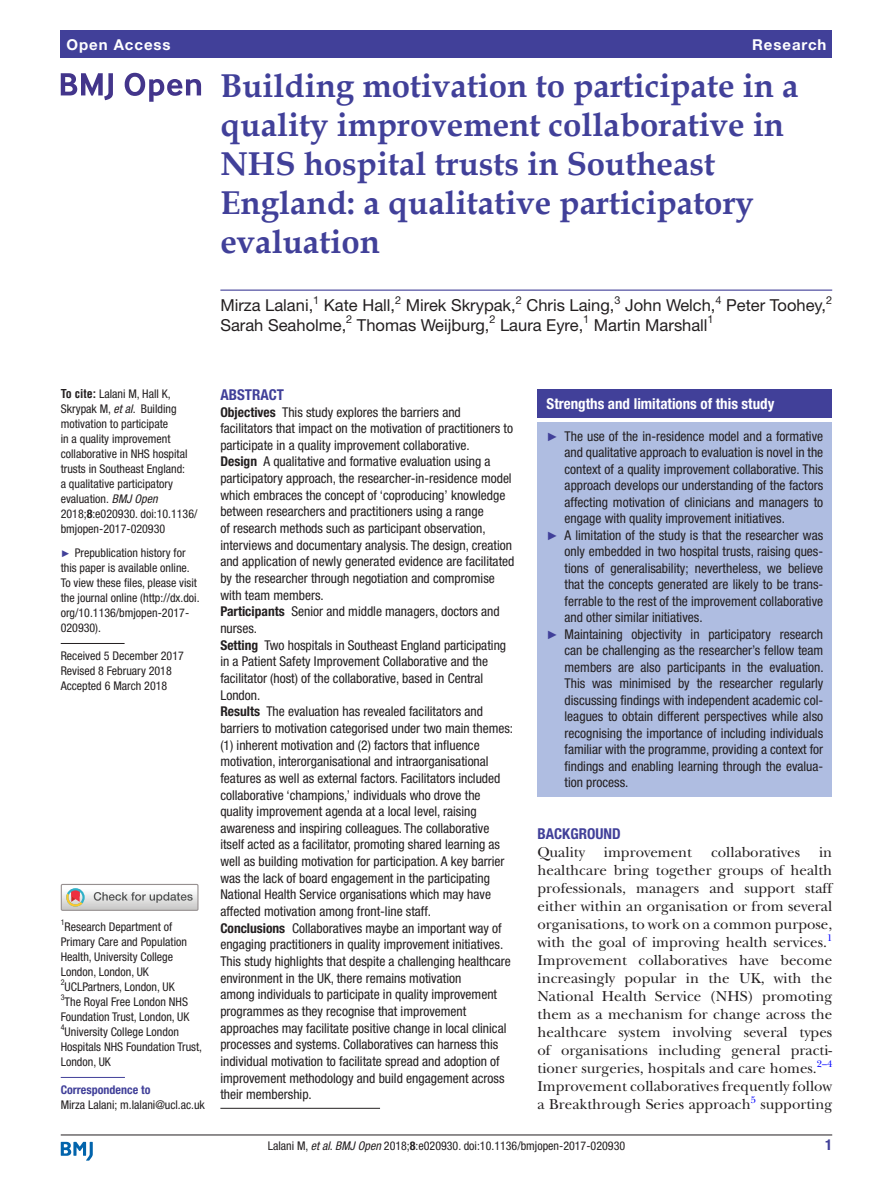
<style>
.page{position:relative;width:893px;height:1191px;background:#fff}
.page>*{position:absolute;margin:0;border:0;box-sizing:border-box;transform-origin:0 0}
.t1{font:700 33px/39px "Book Antiqua";color:#414099}
.t2{font:16.5px "Helvetica Neue LT Std";color:#231f20}
.t3{font:15px/18px "New Baskerville";color:#231f20;text-align:justify}
.t4{font:700 condensed 15px "Helvetica Neue LT Std";color:#fff}
.t5{font:700 condensed 15px "Helvetica Neue LT Std";color:#414099}
.t6{font:700 15px "Helvetica Neue LT Std";letter-spacing:.065em;color:#fff}
.t7{font:condensed 13.5px/16.6px "Helvetica Neue LT Std";color:#231f20}
.t8{font:condensed 12px/15px "Helvetica Neue LT Std";color:#231f20}
.t9{font:700 condensed 12px "Helvetica Neue LT Std";color:#414099}
.t10{font:10.95px "Helvetica Neue LT Std";color:#231f20}
.t11{font:9.9px "New Baskerville";color:#00f}
.t12{font:condensed 7.95px "Helvetica Neue LT Std";color:#231f20}
.s1{font-family:"Helvetica LT Std";font-weight:700}
.s2{font-style:italic}
.s3{font-weight:700}
.s4{font-family:"Arial";font-stretch:normal;font-size:9.75px;color:#414099}
.s5{font-family:"Arial";font-stretch:normal;font-size:12px;color:#414099}
</style>
<div class="page">
<hr style="left:61px;top:1134px;width:771px;height:1px;background:#231f20">
<svg style="left:61px;top:1141px;width:32px;height:19px"></svg>
<div style="left:61px;top:31px;width:771px;height:27px;background:#414099"></div>
<hr style="left:220px;top:289px;width:612px;height:2px;background:#414099">
<hr style="left:61px;top:643px;width:64px;height:1px;background:#231f20">
<hr style="left:61px;top:1077px;width:64px;height:1px;background:#414099">
<svg style="left:61px;top:73px;width:52px;height:27px"></svg>
<svg style="left:125px;top:73px;width:76px;height:29px"></svg>
<div style="left:61px;top:884px;width:138px;height:27px;border:1px solid #969090"></div>
<svg style="left:61px;top:884px;width:137px;height:26px"></svg>
<hr style="left:220px;top:1108px;width:160px;height:1px;background:#231f20">
<div style="left:538px;top:389px;width:294px;height:29px;background:#414099"></div>
<div style="left:538px;top:422px;width:294px;height:374px;background:#afbde1"></div>
<p class="t6" style="left:66px;top:35px;width:106px">Open Access</p>
<p class="t6" style="left:752px;top:35px;width:76px">Research</p>
<h1 class="t1" style="left:220px;top:66px;width:580px">Building motivation to participate in a quality improvement collaborative in<br>NHS hospital trusts in Southeast<br>England: a qualitative participatory evaluation</h1>
<p class="t2" style="left:220px;top:296px;width:94px">Mirza Lalani,</p>
<p class="t10" style="left:313px;top:293px;width:8px">1</p>
<p class="t2" style="left:324px;top:296px;width:73px">Kate Hall,</p>
<p class="t10" style="left:395px;top:293px;width:8px">2</p>
<p class="t2" style="left:406px;top:296px;width:112px">Mirek Skrypak,</p>
<p class="t10" style="left:516px;top:293px;width:8px">2</p>
<p class="t2" style="left:526px;top:296px;width:89px">Chris Laing,</p>
<p class="t10" style="left:614px;top:293px;width:8px">3</p>
<p class="t2" style="left:625px;top:296px;width:92px">John Welch,</p>
<p class="t10" style="left:716px;top:293px;width:8px">4</p>
<p class="t2" style="left:726px;top:296px;width:101px">Peter Toohey,</p>
<p class="t10" style="left:826px;top:293px;width:8px">2</p>
<p class="t2" style="left:220px;top:315px;width:127px">Sarah Seaholme,</p>
<p class="t10" style="left:346px;top:313px;width:8px">2</p>
<p class="t2" style="left:357px;top:315px;width:134px">Thomas Weijburg,</p>
<p class="t10" style="left:489px;top:313px;width:8px">2</p>
<p class="t2" style="left:500px;top:315px;width:85px">Laura Eyre,</p>
<p class="t10" style="left:583px;top:313px;width:8px">1</p>
<p class="t2" style="left:594px;top:315px;width:115px">Martin Marshall</p>
<p class="t10" style="left:708px;top:313px;width:8px">1</p>
<p class="t8" style="left:61px;top:386px;width:138px"><span class="s1">To cite:</span> Lalani M, Hall K,<br>Skrypak M, <span class="s2">et al</span>. Building motivation to participate<br>in a quality improvement collaborative in NHS hospital trusts in Southeast England:<br>a qualitative participatory evaluation. <span class="s2">BMJ Open<br></span>2018;<span class="s3">8</span>:e020930. doi:10.1136/ bmjopen-2017-020930</p>
<p class="t8" style="left:61px;top:545px;width:140px"><span class="s4">►</span> Prepublication history for this paper is available online.<br>To view these files, please visit the journal online (http://dx.doi. org/10.1136/bmjopen-2017-<br>020930).</p>
<p class="t8" style="left:61px;top:648px;width:125px">Received 5 December 2017<br>Revised 8 February 2018<br>Accepted 6 March 2018</p>
<p class="t12" style="left:61px;top:918px;width:5px">1</p>
<p class="t8" style="left:61px;top:919px;width:128px;text-indent:4px">Research Department of<br>Primary Care and Population<br>Health, University College<br>London, London, UK</p>
<p class="t12" style="left:61px;top:978px;width:5px">2</p>
<p class="t8" style="left:61px;top:979px;width:143px;text-indent:4px">UCLPartners, London, UK<br><sup>3</sup>The Royal Free London NHS<br>Foundation Trust, London, UK<br><sup>4</sup>University College London<br>Hospitals NHS Foundation Trust,<br>London, UK</p>
<p class="t9" style="left:61px;top:1082px;width:91px">Correspondence to</p>
<p class="t8" style="left:61px;top:1097px;width:146px">Mirza Lalani; m.lalani@ucl.ac.uk</p>
<p class="t5" style="left:220px;top:385px;width:65px">Abstract</p>
<p class="t7" style="left:220px;top:403px;width:296px"><span class="s3">Objectives</span> This study explores the barriers and facilitators that impact on the motivation of practitioners to participate in a quality improvement collaborative.<br><span class="s3">Design</span> A qualitative and formative evaluation using a participatory approach, the researcher-in-residence model which embraces the concept of ‘coproducing’ knowledge between researchers and practitioners using a range<br>of research methods such as participant observation, interviews and documentary analysis. The design, creation and application of newly generated evidence are facilitated by the researcher through negotiation and compromise with team members.<br><span class="s3">Participants</span> Senior and middle managers, doctors and nurses.<br><span class="s3">Setting</span> Two hospitals in Southeast England participating in a Patient Safety Improvement Collaborative and the facilitator (host) of the collaborative, based in Central London.<br><span class="s3">Results</span> The evaluation has revealed facilitators and barriers to motivation categorised under two main themes: (1) inherent motivation and (2) factors that influence motivation, interorganisational and intraorganisational features as well as external factors. Facilitators included collaborative ‘champions,’ individuals who drove the quality improvement agenda at a local level, raising awareness and inspiring colleagues. The collaborative itself acted as a facilitator, promoting shared learning as well as building motivation for participation. A key barrier was the lack of board engagement in the participating National Health Service organisations which may have affected motivation among front-line staff.<br><span class="s3">Conclusions</span> Collaboratives maybe an important way of engaging practitioners in quality improvement initiatives.<br>This study highlights that despite a challenging healthcare environment in the UK, there remains motivation<br>among individuals to participate in quality improvement programmes as they recognise that improvement approaches may facilitate positive change in local clinical processes and systems. Collaboratives can harness this individual motivation to facilitate spread and adoption of improvement methodology and build engagement across their membership.</p>
<p class="t4" style="left:547px;top:394px;width:229px">Strengths and limitations of this study</p>
<p class="t7" style="left:547px;top:427px;width:278px"><span class="s5">►</span> The use of the in-residence model and a formative</p>
<p class="t7" style="left:565px;top:444px;width:260px">and qualitative approach to evaluation is novel in the</p>
<p class="t7" style="left:565px;top:460px;width:260px">context of a quality improvement collaborative. This</p>
<p class="t7" style="left:565px;top:477px;width:260px">approach develops our understanding of the factors</p>
<p class="t7" style="left:565px;top:493px;width:260px">affecting motivation of clinicians and managers to</p>
<p class="t7" style="left:565px;top:510px;width:222px">engage with quality improvement initiatives.</p>
<p class="t7" style="left:547px;top:526px;width:278px"><span class="s5">►</span> A limitation of the study is that the researcher was</p>
<p class="t7" style="left:565px;top:543px;width:260px">only embedded in two hospital trusts, raising ques-</p>
<p class="t7" style="left:565px;top:559px;width:260px">tions of generalisability; nevertheless, we believe</p>
<p class="t7" style="left:565px;top:576px;width:260px">that the concepts generated are likely to be trans-</p>
<p class="t7" style="left:565px;top:592px;width:260px">ferrable to the rest of the improvement collaborative</p>
<p class="t7" style="left:565px;top:609px;width:140px">and other similar initiatives.</p>
<p class="t7" style="left:547px;top:625px;width:278px"><span class="s5">►</span> Maintaining objectivity in participatory research</p>
<p class="t7" style="left:565px;top:642px;width:260px">can be challenging as the researcher’s fellow team</p>
<p class="t7" style="left:565px;top:658px;width:261px">members are also participants in the evaluation.</p>
<p class="t7" style="left:565px;top:675px;width:260px">This was minimised by the researcher regularly</p>
<p class="t7" style="left:565px;top:691px;width:260px">discussing findings with independent academic col-</p>
<p class="t7" style="left:565px;top:708px;width:260px">leagues to obtain different perspectives while also</p>
<p class="t7" style="left:565px;top:724px;width:260px">recognising the importance of including individuals</p>
<p class="t7" style="left:565px;top:741px;width:260px">familiar with the programme, providing a context for</p>
<p class="t7" style="left:565px;top:757px;width:260px">findings and enabling learning through the evalua-</p>
<p class="t7" style="left:565px;top:774px;width:65px">tion process.</p>
<p class="t5" style="left:538px;top:825px;width:83px">Background</p>
<p class="t3" style="left:538px;top:843px;width:49px">Quality</p>
<p class="t3" style="left:604px;top:843px;width:90px">improvement</p>
<p class="t3" style="left:711px;top:843px;width:91px">collaboratives</p>
<p class="t3" style="left:538px;top:843px;width:296px;text-indent:281px">in healthcare bring together groups of health professionals, managers and support staff either within an organisation or from several organisations, to work on a common purpose, with the goal of improving health services.</p>
<p class="t11" style="left:827px;top:931px;width:7px">1</p>
<p class="t3" style="left:538px;top:951px;width:296px">Improvement collaboratives have become increasingly popular in the UK, with the National Health Service (NHS) promoting them as a mechanism for change across the healthcare system involving several types of organisations including general practi&shy;tioner surgeries, hospitals and care homes.<sup>2–4<br></sup>Improvement collaboratives frequently follow a Breakthrough Series approach</p>
<p class="t11" style="left:751px;top:1093px;width:7px">5</p>
<p class="t3" style="left:760px;top:1095px;width:73px">supporting</p>
<p class="t8" style="left:268px;top:1137px;width:359px">Lalani M, <span class="s2">et al</span>. <span class="s2">BMJ Open</span> 2018;<span class="s3">8</span>:e020930. doi:10.1136/bmjopen-2017-020930</p>
<p class="t5" style="left:825px;top:1135px;width:9px">1</p>
</div>
